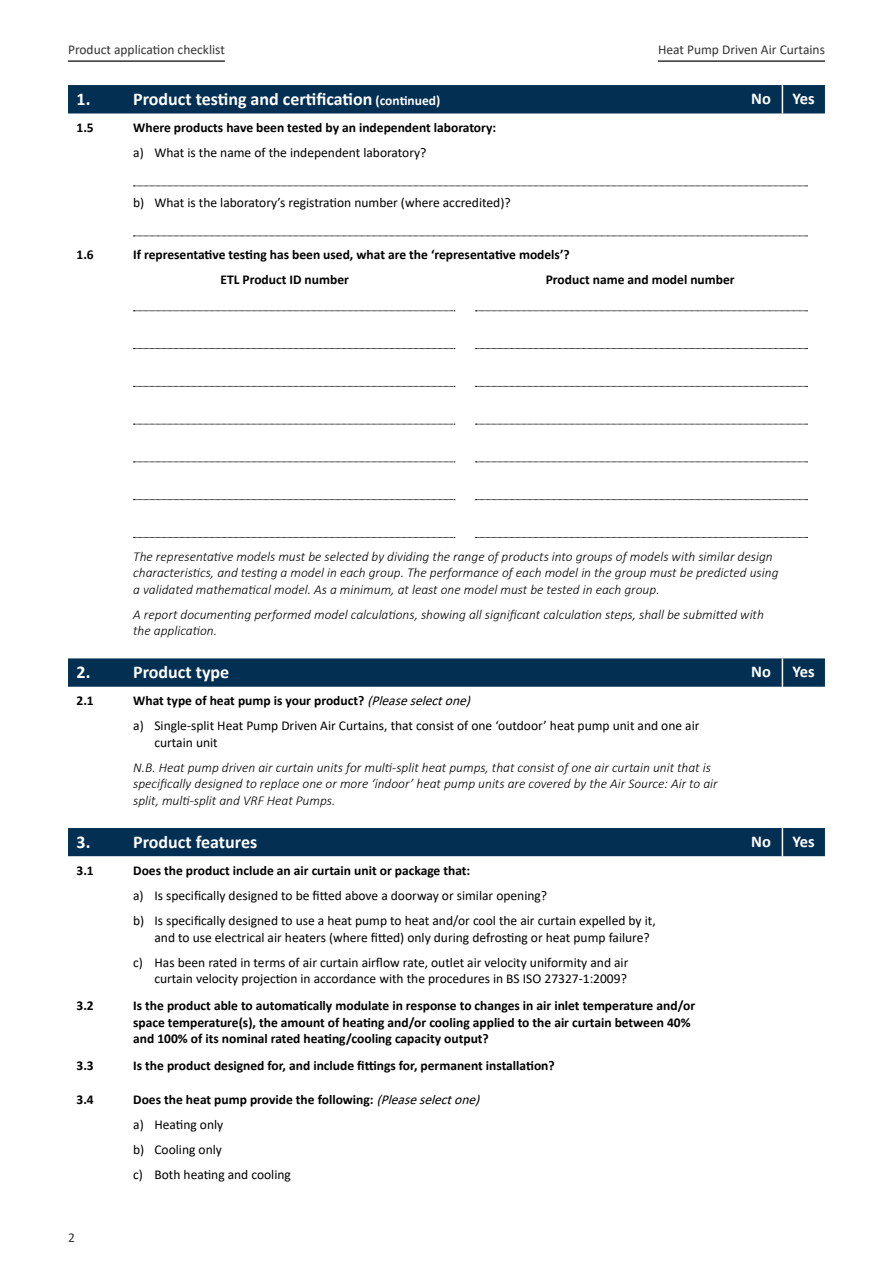
<style>
.page{position:relative;width:893px;height:1263px;background:#fff}
.page>*{position:absolute;margin:0;border:0;box-sizing:border-box;transform-origin:0 0}
.t1{font:700 18px "Calibri";color:#fff}
.t2{font:700 16.5px "Calibri";color:#fff}
.t3{font:13.5px/25px "Calibri";color:#000}
.t4{font:italic 300 13.5px/16.5px "Calibri";color:#000}
.t5{font:700 13.5px/16.5px "Calibri";color:#000}
.t6{font:13.5px "Calibri";color:#333}
.s1{font-size:13.5px}
.s2{font-weight:700}
.s3{font-style:italic}
</style>
<div class="page">
<hr style="left:658px;top:60px;width:167px;height:2px;background:#333">
<hr style="left:68px;top:60px;width:157px;height:2px;background:#333">
<svg style="left:133px;top:310px;width:675px;height:228px"></svg>
<div style="left:68px;top:85px;width:757px;height:28px;background:#032f52"></div>
<svg style="left:133px;top:186px;width:674px;height:1px"></svg>
<svg style="left:133px;top:236px;width:674px;height:1px"></svg>
<svg style="left:133px;top:311px;width:322px;height:1px"></svg>
<svg style="left:475px;top:311px;width:332px;height:1px"></svg>
<svg style="left:133px;top:348px;width:322px;height:1px"></svg>
<svg style="left:475px;top:348px;width:332px;height:1px"></svg>
<svg style="left:133px;top:386px;width:322px;height:1px"></svg>
<svg style="left:475px;top:386px;width:332px;height:1px"></svg>
<svg style="left:133px;top:424px;width:322px;height:1px"></svg>
<svg style="left:475px;top:424px;width:332px;height:1px"></svg>
<svg style="left:133px;top:462px;width:322px;height:1px"></svg>
<svg style="left:475px;top:462px;width:332px;height:1px"></svg>
<svg style="left:133px;top:499px;width:322px;height:1px"></svg>
<svg style="left:475px;top:499px;width:332px;height:1px"></svg>
<svg style="left:133px;top:537px;width:322px;height:1px"></svg>
<svg style="left:475px;top:537px;width:332px;height:1px"></svg>
<svg style="left:68px;top:658px;width:757px;height:29px;background:#093456"></svg>
<svg style="left:68px;top:856px;width:757px;height:1px"></svg>
<div style="left:68px;top:828px;width:757px;height:28px;background:#032f52"></div>
<p class="t6" style="left:68px;top:40px;width:158px">Product application checklist</p>
<p class="t6" style="left:658px;top:40px;width:168px">Heat Pump Driven Air Curtains</p>
<h1 class="t1" style="left:77px;top:86px;width:365px">1. Product testing and certification <span class="s1">(continued)</span></h1>
<p class="t2" style="left:751px;top:87px;width:21px">No</p>
<p class="t2" style="left:793px;top:87px;width:24px">Yes</p>
<p class="t5" style="left:77px;top:119px;width:19px">1.5</p>
<p class="t5" style="left:133px;top:119px;width:364px">Where products have been tested by an independent laboratory:</p>
<p class="t3" style="left:133px;top:140px;width:295px">a) What is the name of the independent laboratory?</p>
<p class="t3" style="left:133px;top:190px;width:379px">b) What is the laboratory’s registration number (where accredited)?</p>
<p class="t5" style="left:77px;top:246px;width:19px">1.6</p>
<p class="t5" style="left:220px;top:242px;width:351px;line-height:25px;text-indent:-87px">If representative testing has been used, what are the ‘representative models’?<br>ETL Product ID number</p>
<p class="t5" style="left:546px;top:271px;width:190px">Product name and model number</p>
<p class="t4" style="left:133px;top:548px;width:647px">The representative models must be selected by dividing the range of products into groups of models with similar design characteristics, and testing a model in each group. The performance of each model in the group must be predicted using a validated mathematical model. As a minimum, at least one model must be tested in each group.</p>
<p class="t4" style="left:133px;top:606px;width:632px">A report documenting performed model calculations, showing all significant calculation steps, shall be submitted with the application.</p>
<h1 class="t1" style="left:77px;top:660px;width:154px">2. Product type</h1>
<p class="t2" style="left:751px;top:660px;width:21px">No</p>
<p class="t2" style="left:793px;top:660px;width:24px">Yes</p>
<p class="t5" style="left:77px;top:692px;width:19px">2.1</p>
<p class="t3" style="left:133px;top:688px;width:568px"><span class="s2">What type of heat pump is your product?</span> <span class="s3">(Pleaseselectone)<br></span>a) Single-split Heat Pump Driven Air Curtains, that consist of one ‘outdoor’ heat pump unit and one air</p>
<p class="t3" style="left:154px;top:730px;width:65px">curtain unit</p>
<p class="t4" style="left:133px;top:759px;width:586px">N.B. Heat pump driven air curtain units for multi-split heat pumps, that consist of one air curtain unit that is specifically designed to replace one or more ‘indoor’ heat pump units are covered by the Air Source: Air to air split, multi-split and VRF Heat Pumps.</p>
<h1 class="t1" style="left:77px;top:829px;width:182px">3. Product features</h1>
<p class="t2" style="left:751px;top:830px;width:21px">No</p>
<p class="t2" style="left:793px;top:830px;width:24px">Yes</p>
<p class="t5" style="left:77px;top:862px;width:19px">3.1</p>
<p class="t5" style="left:133px;top:862px;width:339px">Does the product include an air curtain unit or package that:</p>
<p class="t3" style="left:133px;top:883px;width:524px">a) Is specifically designed to be fitted above a doorway or similar opening?<br>b) Is specifically designed to use a heat pump to heat and/or cool the air curtain expelled by it,</p>
<p class="t3" style="left:133px;top:924px;width:518px;text-indent:21px">and to use electrical air heaters (where fitted) only during defrosting or heat pump failure? c) Has been rated in terms of air curtain airflow rate, outlet air velocity uniformity and air</p>
<p class="t3" style="left:154px;top:966px;width:474px">curtain velocity projection in accordance with the procedures in BS ISO 27327-1:2009?</p>
<p class="t5" style="left:77px;top:997px;width:19px">3.2</p>
<p class="t5" style="left:133px;top:997px;width:563px">Is the product able to automatically modulate in response to changes in air inlet temperature and/or space temperature(s), the amount of heating and/or cooling applied to the air curtain between 40% and 100% of its nominal rated heating/cooling capacity output?</p>
<p class="t5" style="left:77px;top:1057px;width:19px">3.3</p>
<p class="t5" style="left:133px;top:1057px;width:423px">Is the product designed for, and include fittings for, permanent installation?</p>
<p class="t5" style="left:77px;top:1091px;width:19px">3.4</p>
<p class="t3" style="left:133px;top:1087px;width:352px"><span class="s2">Does the heat pump provide the following:</span> <span class="s3">(Pleaseselectone) </span>a) Heating only<br>b) Cooling only<br>c) Both heating and cooling</p>
<p class="t6" style="left:68px;top:1228px;width:8px">2</p>
</div>
